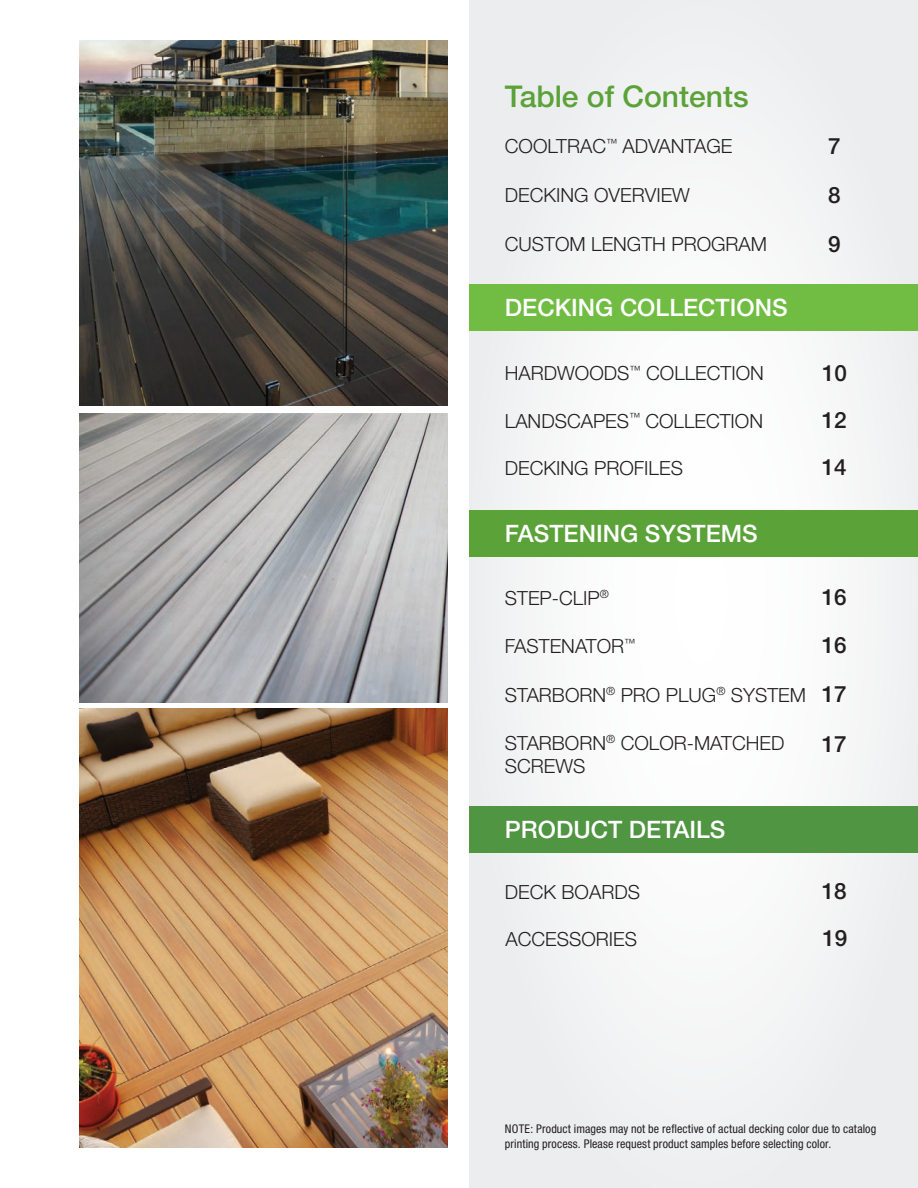
<style>
.page{position:relative;width:918px;height:1188px;background:#fff}
.page>*{position:absolute;margin:0;border:0;box-sizing:border-box;transform-origin:0 0}
.t1{font:500 30px "Helvetica Neue LT Std";color:#5ba239}
.t2{font:500 24px "Helvetica Neue LT Std";color:#fff}
.t3{font:500 22.5px/46.5px "Helvetica Neue LT Std";color:#231f20}
.t4{font:300 19.5px/23.4px "Helvetica Neue LT Std";color:#231f20}
.t5{font:condensed 12px/14.4px "Helvetica Neue LT Std";letter-spacing:.01em;color:#231f20}
</style>
<div class="page">
<img style="left:79px;top:41px;width:369px;height:364px">
<div style="left:469px;top:0;width:449px;height:1188px;background:#f3f4f4"></div>
<img style="left:79px;top:413px;width:369px;height:289px">
<img style="left:79px;top:709px;width:369px;height:439px">
<div style="left:469px;top:284px;width:449px;height:47px;background:#71bd43"></div>
<div style="left:469px;top:510px;width:449px;height:47px;background:#5ba239"></div>
<div style="left:469px;top:806px;width:449px;height:47px;background:#509542"></div>
<h1 class="t1" style="left:505px;top:78px;width:245px">Table of Contents</h1>
<p class="t4" style="left:505px;top:134px;width:229px">COOLTRAC<sup>™</sup> ADVANTAGE</p>
<p class="t3" style="left:828px;top:122px;width:14px">7</p>
<p class="t4" style="left:505px;top:183px;width:187px">DECKING OVERVIEW</p>
<p class="t4" style="left:505px;top:232px;width:264px">CUSTOM LENGTH PROGRAM</p>
<p class="t2" style="left:505px;top:293px;width:284px">DECKING COLLECTIONS</p>
<p class="t4" style="left:505px;top:361px;width:261px">HARDWOODS<sup>™</sup> COLLECTION</p>
<p class="t4" style="left:505px;top:409px;width:260px">LANDSCAPES<sup>™</sup> COLLECTION</p>
<p class="t4" style="left:505px;top:455px;width:180px">DECKING PROFILES</p>
<p class="t3" style="left:828px;top:171px;width:14px;line-height:48.6px">8<br>9</p>
<p class="t3" style="left:822px;top:350px;width:27px;text-align:justify">10<br>12<br>14</p>
<p class="t2" style="left:505px;top:519px;width:254px">FASTENING SYSTEMS</p>
<p class="t4" style="left:505px;top:586px;width:106px">STEP-CLIP<sup>®</sup></p>
<p class="t3" style="left:822px;top:573px;width:27px">16</p>
<p class="t4" style="left:505px;top:634px;width:132px">FASTENATOR<sup>™</sup></p>
<p class="t3" style="left:822px;top:622px;width:27px">16</p>
<p class="t4" style="left:505px;top:683px;width:303px">STARBORN<sup>®</sup> PRO PLUG<sup>®</sup> SYSTEM</p>
<p class="t4" style="left:505px;top:731px;width:281px">STARBORN<sup>®</sup> COLOR-MATCHED<br>SCREWS</p>
<p class="t3" style="left:822px;top:670px;width:27px">17</p>
<p class="t3" style="left:822px;top:721px;width:27px">17</p>
<p class="t2" style="left:505px;top:815px;width:222px">PRODUCT DETAILS</p>
<p class="t4" style="left:505px;top:880px;width:137px">DECK BOARDS</p>
<p class="t3" style="left:822px;top:868px;width:27px">18</p>
<p class="t4" style="left:505px;top:927px;width:133px">ACCESSORIES</p>
<p class="t3" style="left:822px;top:914px;width:27px">19</p>
<p class="t5" style="left:505px;top:1122px;width:373px">NOTE: Product images may not be reflective of actual decking color due to catalog printing process. Please request product samples before selecting color.</p>
</div>
